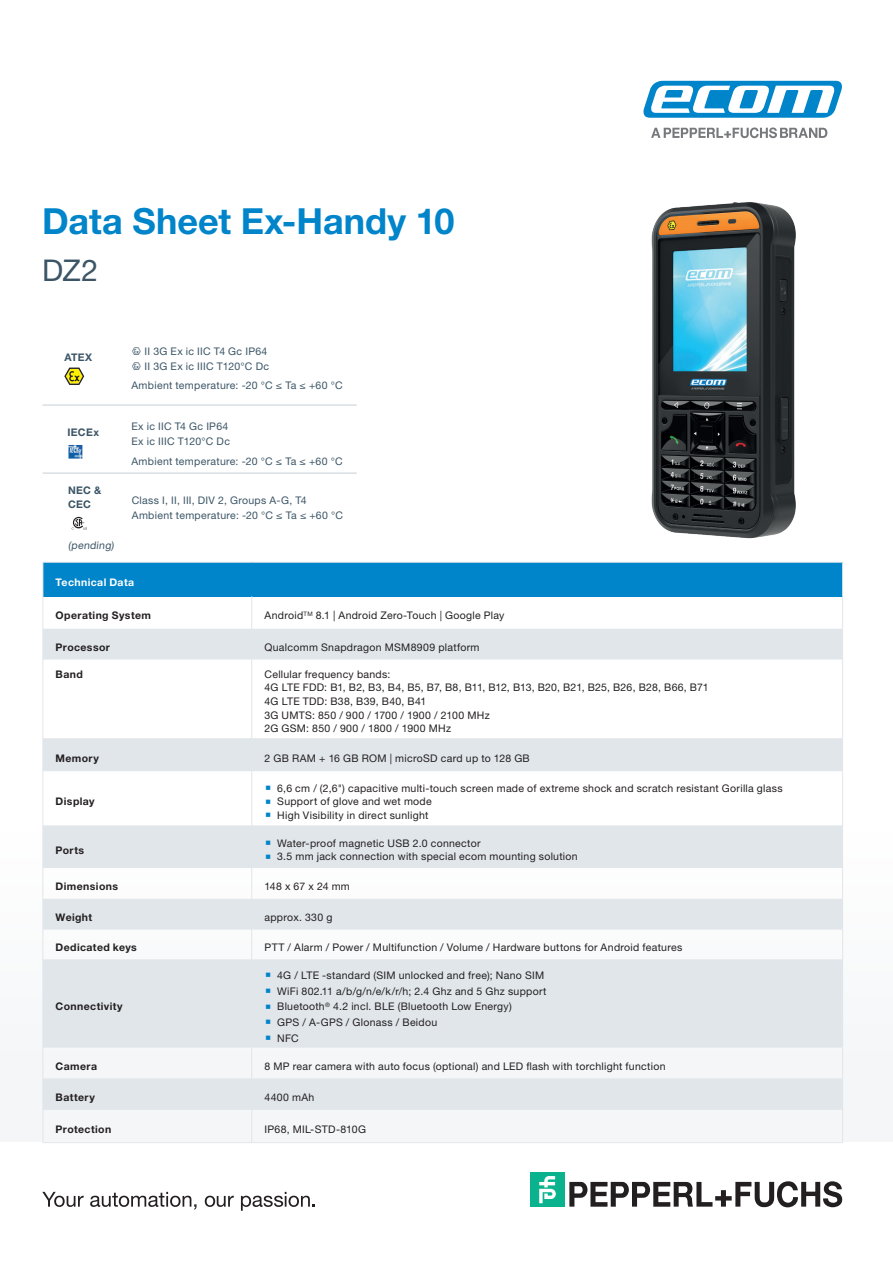
<style>
.page{position:relative;width:893px;height:1263px;background:#fff}
.page>*{position:absolute;margin:0;border:0;box-sizing:border-box;transform-origin:0 0}
.t1{font:700 36px "Helvetica Neue LTW1 G";color:#0084ca}
.t2{font:30px "Helvetica Neue LTW1 G";color:#3b5566}
.t3{font:10.5px/13.6px "Helvetica Neue LTW1 G";letter-spacing:.025em;color:#231f20}
.t4{font:10.5px/15px "Helvetica Neue LTW1 G";letter-spacing:.025em;color:#3b5566}
.t5{font:700 10.5px "Helvetica Neue LTW1 G";letter-spacing:.035em;color:#231f20}
.t6{font:700 10.5px/13.6px "Helvetica Neue LTW1 G";letter-spacing:.03em;color:#3b5566}
.t7{font:700 10.5px "Helvetica Neue LTW1 G";letter-spacing:.04em;color:#fff}
.s1{font-family:"Ecom DIN Offc"}
</style>
<div class="page">
<svg style="left:643px;top:81px;width:199px;height:37px"></svg>
<svg style="left:651px;top:127px;width:176px;height:11px"></svg>
<svg style="left:42px;top:1192px;width:42px;height:15px"></svg>
<svg style="left:90px;top:1192px;width:106px;height:18px"></svg>
<svg style="left:205px;top:1195px;width:29px;height:12px"></svg>
<svg style="left:241px;top:1192px;width:74px;height:19px"></svg>
<svg style="left:569px;top:1181px;width:273px;height:26px"></svg>
<div style="left:530px;top:1172px;width:34px;height:34px;background:#0ab38d"></div>
<svg style="left:539px;top:1176px;width:17px;height:27px"></svg>
<div style="left:0;top:829px;width:893px;height:312px;background:#f4f6f7"></div>
<img style="left:651px;top:202px;width:145px;height:337px">
<hr style="left:43px;top:405px;width:82px;height:1px;background:#c6cfd6">
<hr style="left:125px;top:405px;width:232px;height:1px;background:#c6cfd6">
<hr style="left:43px;top:473px;width:82px;height:1px;background:#c6cfd6">
<hr style="left:125px;top:473px;width:232px;height:1px;background:#c6cfd6">
<svg style="left:64px;top:368px;width:20px;height:17px"></svg>
<img style="left:68px;top:445px;width:14px;height:14px">
<svg style="left:72px;top:517px;width:15px;height:13px"></svg>
<div style="left:43px;top:562px;width:800px;height:34px;background:#0084ca"></div>
<svg style="left:44px;top:629px;width:798px;height:480px;fill:#e1e6ea"></svg>
<hr style="left:43px;top:562px;width:209px;height:1px;background:#e1e6ea">
<hr style="left:43px;top:562px;width:1px;height:34px;background:#e1e6ea">
<hr style="left:252px;top:562px;width:591px;height:1px;background:#e1e6ea">
<hr style="left:842px;top:562px;width:1px;height:34px;background:#e1e6ea">
<hr style="left:43px;top:596px;width:1px;height:33px;background:#e1e6ea">
<hr style="left:842px;top:596px;width:1px;height:33px;background:#e1e6ea">
<hr style="left:43px;top:629px;width:1px;height:30px;background:#e1e6ea">
<hr style="left:842px;top:629px;width:1px;height:30px;background:#e1e6ea">
<hr style="left:43px;top:738px;width:1px;height:33px;background:#e1e6ea">
<hr style="left:842px;top:738px;width:1px;height:33px;background:#e1e6ea">
<hr style="left:43px;top:771px;width:1px;height:54px;background:#e1e6ea">
<hr style="left:842px;top:771px;width:1px;height:54px;background:#e1e6ea">
<hr style="left:43px;top:825px;width:1px;height:43px;background:#e1e6ea">
<hr style="left:842px;top:825px;width:1px;height:43px;background:#e1e6ea">
<hr style="left:43px;top:868px;width:1px;height:31px;background:#e1e6ea">
<hr style="left:842px;top:868px;width:1px;height:31px;background:#e1e6ea">
<hr style="left:43px;top:899px;width:1px;height:30px;background:#e1e6ea">
<hr style="left:842px;top:899px;width:1px;height:30px;background:#e1e6ea">
<hr style="left:43px;top:959px;width:1px;height:88px;background:#e1e6ea">
<hr style="left:842px;top:959px;width:1px;height:88px;background:#e1e6ea">
<hr style="left:43px;top:1047px;width:1px;height:31px;background:#e1e6ea">
<hr style="left:842px;top:1047px;width:1px;height:31px;background:#e1e6ea">
<hr style="left:43px;top:1078px;width:1px;height:31px;background:#e1e6ea">
<hr style="left:842px;top:1078px;width:1px;height:31px;background:#e1e6ea">
<hr style="left:43px;top:1109px;width:208px;height:1px;background:#e1e6ea">
<hr style="left:43px;top:1109px;width:1px;height:33px;background:#e1e6ea">
<hr style="left:252px;top:1109px;width:591px;height:1px;background:#e1e6ea">
<hr style="left:842px;top:1109px;width:1px;height:33px;background:#e1e6ea">
<hr style="left:43px;top:1142px;width:209px;height:1px;background:#e1e6ea">
<hr style="left:252px;top:1142px;width:591px;height:1px;background:#e1e6ea">
<hr style="left:251px;top:596px;width:1px;height:33px;background:#e1e6ea">
<hr style="left:251px;top:629px;width:1px;height:30px;background:#e1e6ea">
<hr style="left:251px;top:738px;width:1px;height:33px;background:#e1e6ea">
<hr style="left:251px;top:771px;width:1px;height:54px;background:#e1e6ea">
<hr style="left:251px;top:825px;width:1px;height:43px;background:#e1e6ea">
<hr style="left:251px;top:868px;width:1px;height:31px;background:#e1e6ea">
<hr style="left:251px;top:899px;width:1px;height:30px;background:#e1e6ea">
<hr style="left:251px;top:959px;width:1px;height:88px;background:#e1e6ea">
<hr style="left:251px;top:1047px;width:1px;height:31px;background:#e1e6ea">
<hr style="left:251px;top:1078px;width:1px;height:31px;background:#e1e6ea">
<hr style="left:251px;top:1109px;width:1px;height:33px;background:#e1e6ea">
<hr style="left:251px;top:659px;width:1px;height:79px;background:#e1e6ea">
<hr style="left:251px;top:929px;width:1px;height:30px;background:#e1e6ea">
<hr style="left:43px;top:659px;width:1px;height:79px;background:#e1e6ea">
<hr style="left:842px;top:659px;width:1px;height:79px;background:#e1e6ea">
<hr style="left:43px;top:929px;width:1px;height:30px;background:#e1e6ea">
<hr style="left:842px;top:929px;width:1px;height:30px;background:#e1e6ea">
<svg style="left:266px;top:785px;width:4px;height:5px"></svg>
<svg style="left:266px;top:799px;width:4px;height:4px"></svg>
<svg style="left:266px;top:813px;width:4px;height:4px"></svg>
<svg style="left:266px;top:841px;width:4px;height:4px"></svg>
<svg style="left:266px;top:854px;width:4px;height:5px"></svg>
<svg style="left:266px;top:973px;width:4px;height:4px"></svg>
<svg style="left:266px;top:988px;width:4px;height:5px"></svg>
<svg style="left:266px;top:1004px;width:4px;height:4px"></svg>
<svg style="left:266px;top:1020px;width:4px;height:4px"></svg>
<svg style="left:266px;top:1036px;width:4px;height:4px"></svg>
<h1 class="t1" style="left:42px;top:199px;width:414px">Data Sheet Ex-Handy 10</h1>
<h2 class="t2" style="left:42px;top:252px;width:58px">DZ2</h2>
<p class="t6" style="left:64px;top:350px;width:29px">ATEX</p>
<p class="t4" style="left:131px;top:344px;width:139px"><span class="s1">†</span> II 3G Ex ic IIC T4 Gc IP64 <span class="s1">†</span> II 3G Ex ic IIIC T120°C Dc</p>
<p class="t4" style="left:131px;top:378px;width:213px">Ambient temperature: -20 °C ≤ Ta ≤ +60 °C</p>
<p class="t6" style="left:67px;top:425px;width:33px">IECEx</p>
<p class="t4" style="left:131px;top:419px;width:100px">Ex ic IIC T4 Gc IP64<br>Ex ic IIIC T120°C Dc</p>
<p class="t4" style="left:131px;top:453px;width:213px">Ambient temperature: -20 °C ≤ Ta ≤ +60 °C</p>
<p class="t6" style="left:68px;top:484px;width:35px">NEC &amp;<br>CEC</p>
<p class="t4" style="left:68px;top:537px;width:47px">(pending)</p>
<p class="t4" style="left:132px;top:493px;width:213px">Class I, II, III, DIV 2, Groups A-G, T4<br>Ambient temperature: -20 °C ≤ Ta ≤ +60 °C</p>
<p class="t7" style="left:56px;top:576px;width:80px">Technical Data</p>
<p class="t5" style="left:56px;top:609px;width:97px">Operating System</p>
<p class="t3" style="left:264px;top:609px;width:242px">Android<sup>TM</sup> 8.1 | Android Zero-Touch | Google Play</p>
<p class="t5" style="left:56px;top:641px;width:56px">Processor</p>
<p class="t3" style="left:264px;top:640px;width:217px">Qualcomm Snapdragon MSM8909 platform</p>
<p class="t5" style="left:56px;top:667px;width:29px">Band</p>
<p class="t3" style="left:264px;top:667px;width:446px">Cellular frequency bands:<br>4G LTE FDD: B1, B2, B3, B4, B5, B7, B8, B11, B12, B13, B20, B21, B25, B26, B28, B66, B71<br>4G LTE TDD: B38, B39, B40, B41<br>3G UMTS: 850 / 900 / 1700 / 1900 / 2100 MHz<br>2G GSM: 850 / 900 / 1800 / 1900 MHz</p>
<p class="t5" style="left:56px;top:751px;width:45px">Memory</p>
<p class="t3" style="left:264px;top:751px;width:267px">2 GB RAM + 16 GB ROM | microSD card up to 128 GB</p>
<p class="t5" style="left:56px;top:795px;width:41px">Display</p>
<p class="t3" style="left:277px;top:781px;width:507px">6,6 cm / (2,6") capacitive multi-touch screen made of extreme shock and scratch resistant Gorilla glass<br>Support of glove and wet mode<br>High Visibility in direct sunlight</p>
<p class="t5" style="left:56px;top:843px;width:30px">Ports</p>
<p class="t3" style="left:277px;top:836px;width:302px">Water-proof magnetic USB 2.0 connector<br>3.5 mm jack connection with special ecom mounting solution</p>
<p class="t5" style="left:56px;top:880px;width:64px">Dimensions</p>
<p class="t3" style="left:264px;top:880px;width:87px">148 x 67 x 24 mm</p>
<p class="t5" style="left:56px;top:911px;width:38px">Weight</p>
<p class="t3" style="left:264px;top:910px;width:69px">approx. 330 g</p>
<p class="t5" style="left:56px;top:941px;width:83px">Dedicated keys</p>
<p class="t3" style="left:264px;top:941px;width:419px">PTT / Alarm / Power / Multifunction / Volume / Hardware buttons for Android features</p>
<p class="t5" style="left:56px;top:1000px;width:69px">Connectivity</p>
<p class="t3" style="left:277px;top:967px;width:271px;line-height:15.8px">4G / LTE -standard (SIM unlocked and free); Nano SIM WiFi 802.11 a/b/g/n/e/k/r/h; 2.4 Ghz and 5 Ghz support Bluetooth<sup>®</sup> 4.2 incl. BLE (Bluetooth Low Energy)<br>GPS / A-GPS / Glonass / Beidou<br>NFC</p>
<p class="t5" style="left:56px;top:1060px;width:43px">Camera</p>
<p class="t3" style="left:264px;top:1059px;width:402px">8 MP rear camera with auto focus (optional) and LED flash with torchlight function</p>
<p class="t5" style="left:56px;top:1090px;width:41px">Battery</p>
<p class="t3" style="left:264px;top:1090px;width:51px">4400 mAh</p>
<p class="t5" style="left:56px;top:1123px;width:57px">Protection</p>
<p class="t3" style="left:264px;top:1122px;width:103px">IP68, MIL-STD-810G</p>
</div>
